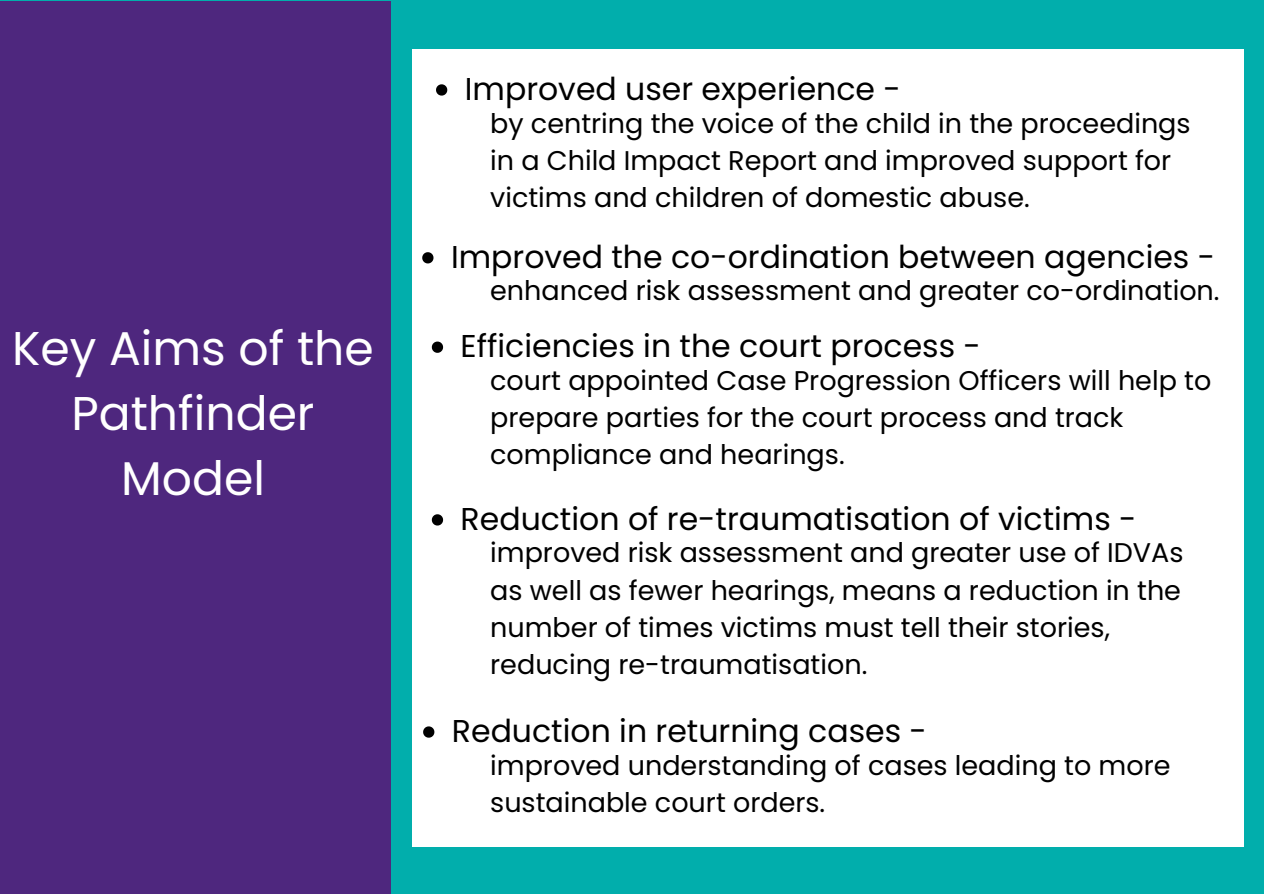
<style>
.page{position:relative;width:1264px;height:894px;background:#fff}
.page>*{position:absolute;margin:0;border:0;box-sizing:border-box;transform-origin:0 0}
.t1{font:47.25px/65.2px "Poppins";color:#fff;text-align:center}
.t2{font:31.5px "Poppins";color:#000}
.t3{font:27px/37.2px "Poppins";color:#000}
</style>
<div class="page">
<div style="left:0;top:0;width:1263px;height:893px;background:#01aeac"></div>
<div style="left:0;top:1px;width:391px;height:892px;background:#4e277e"></div>
<div style="left:412px;top:49px;width:832px;height:798px;background:#fff"></div>
<svg style="left:436px;top:84px;width:11px;height:12px"></svg>
<svg style="left:422px;top:252px;width:11px;height:11px"></svg>
<svg style="left:432px;top:341px;width:11px;height:12px"></svg>
<svg style="left:432px;top:514px;width:11px;height:11px"></svg>
<svg style="left:423px;top:726px;width:11px;height:11px"></svg>
<h1 class="t1" style="left:12px;top:315px;width:363px">Key Aims of the<br>Pathfinder<br>Model</h1>
<p class="t2" style="left:465px;top:67px;width:437px">Improved user experience -</p>
<p class="t3" style="left:490px;top:104px;width:702px">by centring the voice of the child in the proceedings in a Child Impact Report and improved support for victims and children of domestic abuse.</p>
<p class="t2" style="left:451px;top:235px;width:765px">Improved the co-ordination between agencies -</p>
<p class="t3" style="left:490px;top:272px;width:731px">enhanced risk assessment and greater co-ordination.</p>
<p class="t2" style="left:460px;top:324px;width:522px">Efficiencies in the court process -</p>
<p class="t3" style="left:490px;top:361px;width:722px">court appointed Case Progression Officers will help to prepare parties for the court process and track compliance and hearings.</p>
<p class="t2" style="left:460px;top:497px;width:677px">Reduction of re-traumatisation of victims -</p>
<p class="t3" style="left:490px;top:534px;width:694px">improved risk assessment and greater use of IDVAs as well as fewer hearings, means a reduction in the number of times victims must tell their stories, reducing re-traumatisation.</p>
<p class="t2" style="left:452px;top:708px;width:476px">Reduction in returning cases -</p>
<p class="t3" style="left:490px;top:746px;width:682px">improved understanding of cases leading to more sustainable court orders.</p>
</div>
